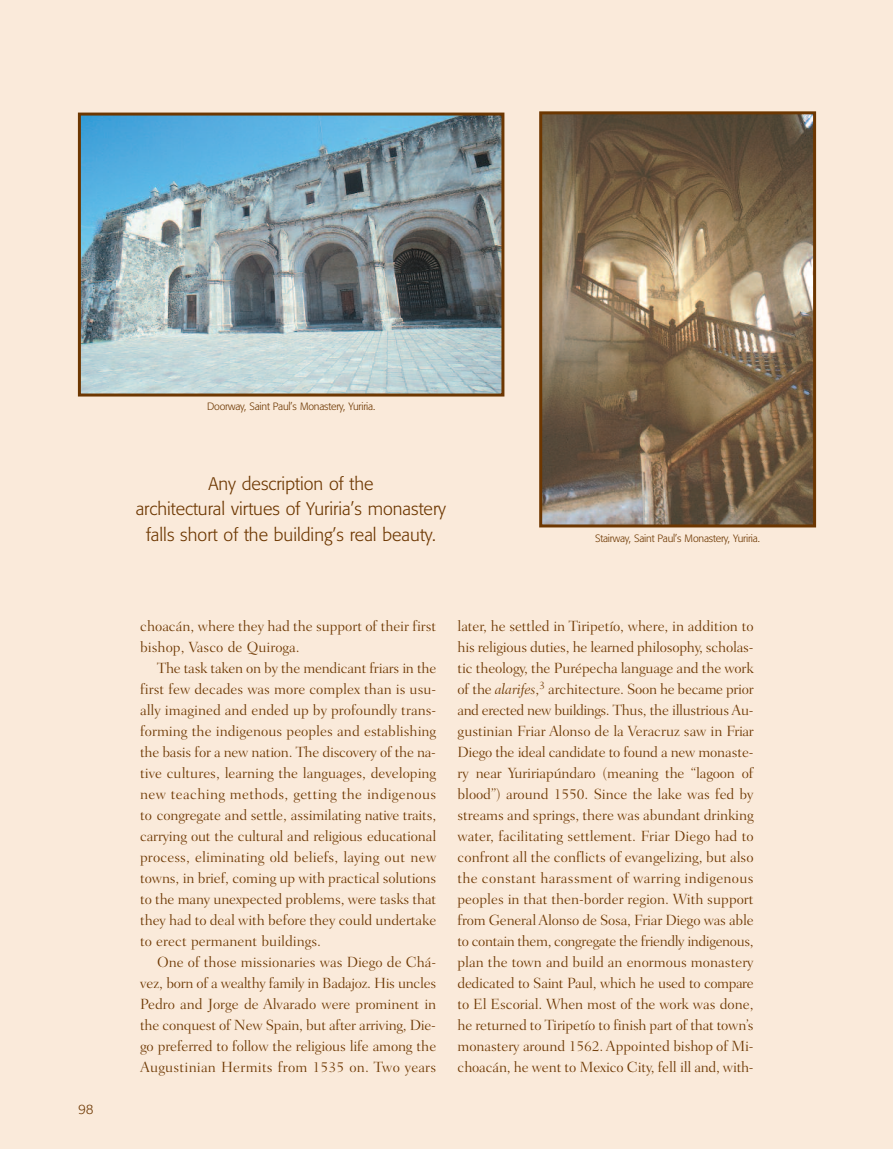
<style>
.page{position:relative;width:893px;height:1149px;background:#fff}
.page>*{position:absolute;margin:0;border:0;box-sizing:border-box;transform-origin:0 0}
.t1{font:300 18px/25.5px "Formata";color:#6d3701;text-align:center}
.t2{font:300 15px/21px "Fairfield LH";letter-spacing:-.005em;color:#6d3701;text-align:justify}
.t3{font:300 13.5px "Formata";color:#6d3701}
.t4{font:300 10.5px "Formata";letter-spacing:-.015em;color:#6d3701}
.s1{font-style:italic}
</style>
<div class="page">
<div style="left:0;top:0;width:893px;height:1148px;background:#faeada"></div>
<img style="left:82px;top:116px;width:418px;height:276px">
<div style="left:78px;top:112px;width:426px;height:284px;border:3px solid #6d3701"></div>
<img style="left:543px;top:115px;width:269px;height:408px">
<div style="left:539px;top:111px;width:277px;height:416px;border:3px solid #6d3701"></div>
<p class="t3" style="left:78px;top:1103px;width:17px">98</p>
<p class="t4" style="left:207px;top:401px;width:170px">Doorway, Saint Paul’s Monastery, Yuriria.</p>
<p class="t1" style="left:136px;top:472px;width:312px">Any description of the<br>architectural virtues of Yuriria’s monastery falls short of the building’s real beauty.</p>
<p class="t4" style="left:595px;top:533px;width:166px">Stairway, Saint Paul’s Monastery, Yuriria.</p>
<p class="t2" style="left:140px;top:616px;width:298px">choacán, where they had the support of their first bishop, Vasco de Quiroga.</p>
<p class="t2" style="left:140px;top:658px;width:298px;text-indent:17px">The task taken on by the mendicant friars in the first few decades was more complex than is usu&shy;ally imagined and ended up by profoundly trans&shy;forming the indigenous peoples and establishing the basis for a new nation. The discovery of the na&shy;tive cultures, learning the languages, developing new teaching methods, getting the indigenous to congregate and settle, assimilating native traits, carrying out the cultural and religious educational process, eliminating old beliefs, laying out new towns, in brief, coming up with practical solutions to the many unexpected problems, were tasks that they had to deal with before they could undertake to erect permanent buildings.</p>
<p class="t2" style="left:140px;top:952px;width:298px;text-indent:17px">One of those missionaries was Diego de Chá&shy;vez, born of a wealthy family in Badajoz. His uncles Pedro and Jorge de Alvarado were prominent in the conquest of New Spain, but after arriving, Die&shy;go preferred to follow the religious life among the Augustinian Hermits from 1535 on. Two years</p>
<p class="t2" style="left:458px;top:616px;width:298px">later, he settled in Tiripetío, where, in addition to his religious duties, he learned philosophy, scholas&shy;tic theology, the Purépecha language and the work of the <span class="s1">alarifes</span>,<sup>3</sup> architecture. Soon he became prior and erected new buildings. Thus, the illustrious Au&shy;gustinian Friar Alonso de la Veracruz saw in Friar Diego the ideal candidate to found a new monaste&shy;ry near Yuririapúndaro (meaning the “lagoon of blood”) around 1550. Since the lake was fed by streams and springs, there was abundant drinking water, facilitating settlement. Friar Diego had to confront all the conflicts of evangelizing, but also the constant harassment of warring indigenous peoples in that then-border region. With support from General Alonso de Sosa, Friar Diego was able to contain them, congregate the friendly indigenous, plan the town and build an enormous monastery dedicated to Saint Paul, which he used to compare to El Escorial. When most of the work was done, he returned to Tiripetío to finish part of that town’s monastery around 1562. Appointed bishop of Mi&shy;choacán, he went to Mexico City, fell ill and, with-</p>
</div>
